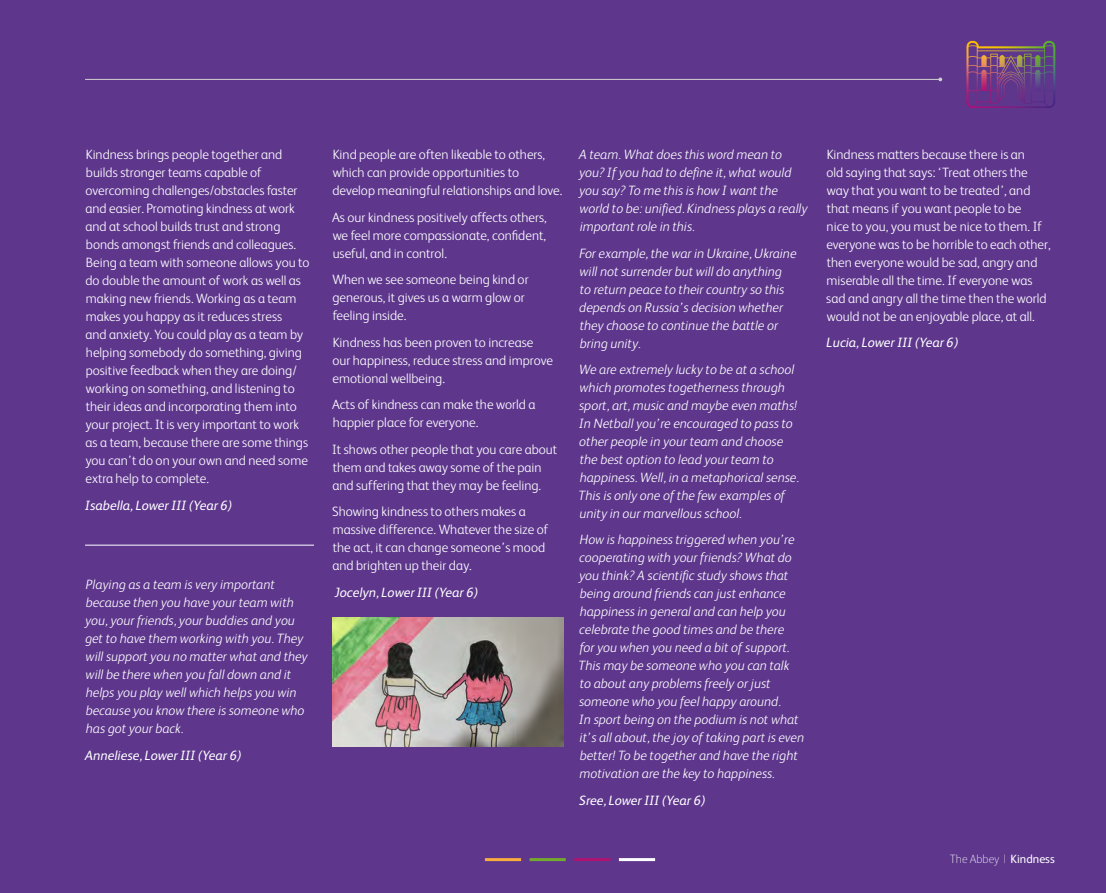
<style>
.page{position:relative;width:1106px;height:893px;background:#5e378d}
.page>*{position:absolute;margin:0;border:0;box-sizing:border-box;transform-origin:0 0}
.t1{font:300 13.5px/18px "FS Albert";color:#fff}
.t2{font:italic 300 13.5px/18px "FS Albert";color:#fff}
.t3{font:italic 13.5px "FS Albert";color:#fff}
.t4{font:100 12px "FS Albert";color:#fff}
.s1{font-family:"FS Albert Pro";font-weight:400}
</style>
<div class="page">
<img style="left:332px;top:617px;width:231px;height:129px">
<hr style="left:0;top:0;width:1px;height:434px;background:#000">
<hr style="left:85px;top:545px;width:229px;height:1px;background:#fff">
<hr style="left:85px;top:79px;width:855px;height:1px;background:#d1cfce">
<img style="left:966px;top:41px;width:89px;height:67px">
<hr style="left:619px;top:858px;width:36px;height:3px;background:#fff">
<hr style="left:574px;top:858px;width:36px;height:3px;background:#af1372">
<hr style="left:529px;top:858px;width:37px;height:3px;background:#73a92d">
<hr style="left:485px;top:858px;width:36px;height:3px;background:#f8ad3c">
<p class="t1" style="left:85px;top:145px;width:226px">Kindness brings people together and builds stronger teams capable of overcoming challenges/obstacles faster and easier. Promoting kindness at work and at school builds trust and strong bonds amongst friends and colleagues.<br>Being a team with someone allows you to do double the amount of work as well as making new friends. Working as a team makes you happy as it reduces stress<br>and anxiety. You could play as a team by helping somebody do something, giving positive feedback when they are doing/ working on something, and listening to their ideas and incorporating them into your project. It is very important to work as a team, because there are some things you can’t do on your own and need some extra help to complete.</p>
<p class="t3" style="left:85px;top:496px;width:148px">Isabella, Lower III (Year 6)</p>
<p class="t2" style="left:85px;top:575px;width:224px">Playing as a team is very important because then you have your team with you, your friends, your buddies and you get to have them working with you. They will support you no matter what and they will be there when you fall down and it helps you play well which helps you win because you know there is someone who has got your back.</p>
<p class="t3" style="left:85px;top:746px;width:158px">Anneliese, Lower III (Year 6)</p>
<p class="t1" style="left:332px;top:145px;width:231px">Kind people are often likeable to others, which can provide opportunities to develop meaningful relationships and love.</p>
<p class="t1" style="left:332px;top:207px;width:216px;text-align:justify">As our kindness positively affects others, we feel more compassionate, confident, useful, and in control.</p>
<p class="t1" style="left:332px;top:270px;width:198px">When we see someone being kind or generous, it gives us a warm glow or feeling inside.</p>
<p class="t1" style="left:332px;top:332px;width:222px">Kindness has been proven to increase our happiness, reduce stress and improve emotional wellbeing.</p>
<p class="t1" style="left:332px;top:395px;width:205px">Acts of kindness can make the world a happier place for everyone.</p>
<p class="t1" style="left:332px;top:439px;width:226px">It shows other people that you care about them and takes away some of the pain and suffering that they may be feeling.</p>
<p class="t1" style="left:332px;top:502px;width:218px">Showing kindness to others makes a massive difference. Whatever the size of the act, it can change someone’s mood and brighten up their day.</p>
<p class="t3" style="left:335px;top:583px;width:145px">Jocelyn, Lower III (Year 6)</p>
<p class="t2" style="left:579px;top:145px;width:230px">A team. What does this word mean to you? If you had to define it, what would you say? To me this is how I want the world to be: unified. Kindness plays a really important role in this.</p>
<p class="t2" style="left:579px;top:243px;width:219px">For example, the war in Ukraine, Ukraine will not surrender but will do anything<br>to return peace to their country so this depends on Russia’s decision whether they choose to continue the battle or bring unity.</p>
<p class="t2" style="left:578px;top:360px;width:222px">We are extremely lucky to be at a school which promotes togetherness through sport, art, music and maybe even maths!<br>In Netball you’re encouraged to pass to other people in your team and choose the best option to lead your team to happiness. Well, in a metaphorical sense.<br>This is only one of the few examples of unity in our marvellous school.</p>
<p class="t2" style="left:578px;top:530px;width:227px">How is happiness triggered when you’re cooperating with your friends? What do you think? A scientific study shows that being around friends can just enhance happiness in general and can help you celebrate the good times and be there<br>for you when you need a bit of support.<br>This may be someone who you can talk to about any problems freely or just someone who you feel happy around.<br>In sport being on the podium is not what it’s all about, the joy of taking part is even better! To be together and have the right motivation are the key to happiness.</p>
<p class="t3" style="left:579px;top:791px;width:128px">Sree, Lower III (Year 6)</p>
<p class="t1" style="left:826px;top:145px;width:226px">Kindness matters because there is an<br>old saying that says: ‘Treat others the way that you want to be treated’, and that means if you want people to be<br>nice to you, you must be nice to them. If everyone was to be horrible to each other, then everyone would be sad, angry and miserable all the time. If everyone was sad and angry all the time then the world would not be an enjoyable place, at all.</p>
<p class="t3" style="left:826px;top:333px;width:133px">Lucia, Lower III (Year 6)</p>
<p class="t4" style="left:949px;top:851px;width:107px">The Abbey | <span class="s1">Kindness</span></p>
</div>
